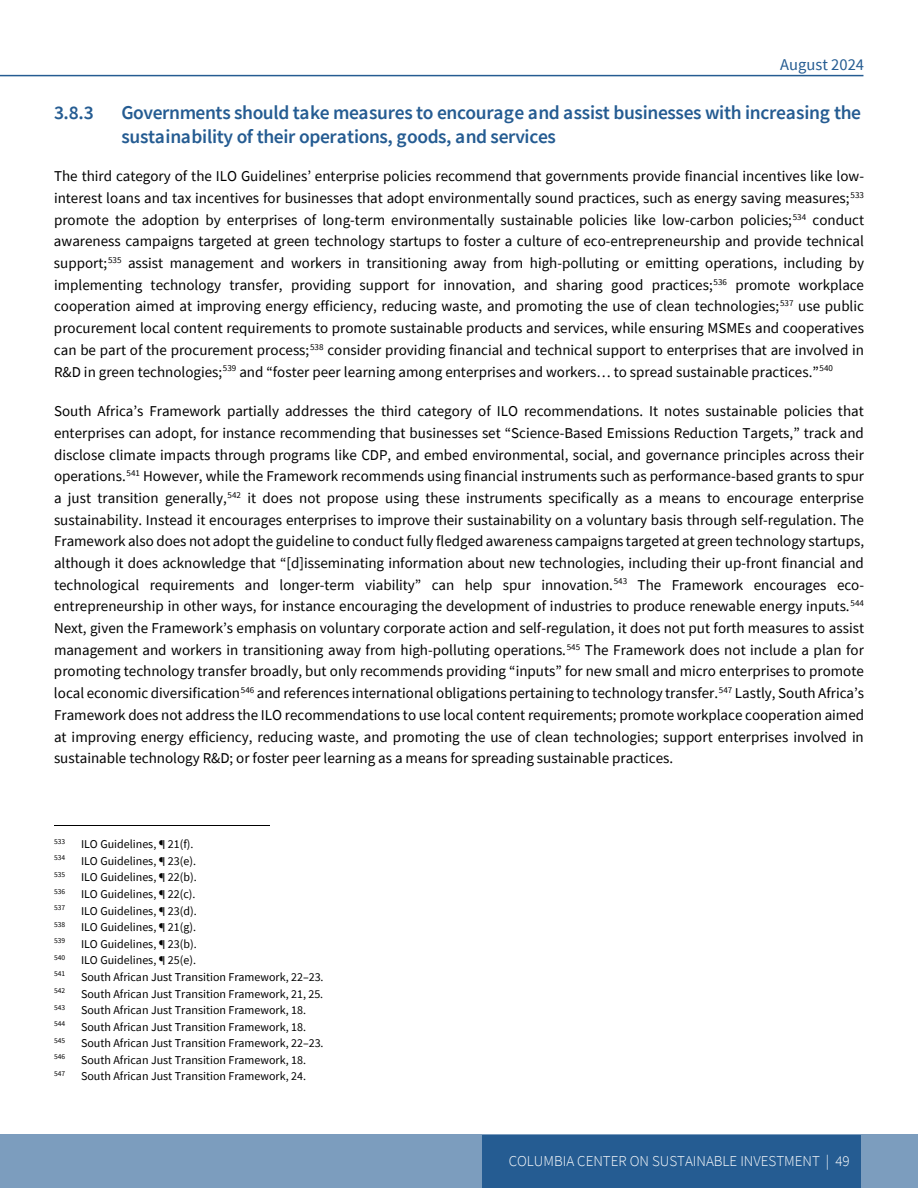
<style>
.page{position:relative;width:918px;height:1188px;background:#fff}
.page>*{position:absolute;margin:0;border:0;box-sizing:border-box;transform-origin:0 0}
.t1{font:600 19.5px/24.5px "Source Sans Pro";letter-spacing:-.02em;color:#255c92}
.t2{font:16.5px "Source Sans Pro";color:#255c92}
.t3{font:15px/21.8px "Source Sans Pro";color:#000;text-align:justify}
.t4{font:300 15px "Source Sans Pro";color:#fff}
.t5{font:12px "Source Sans Pro";color:#000}
.t6{font:7.5px "Source Sans Pro";letter-spacing:-.005em;color:#000}
</style>
<div class="page">
<div style="left:0;top:1134px;width:918px;height:54px;background:#7c9dbe"></div>
<div style="left:483px;top:1135px;width:378px;height:53px;background:#255c92"></div>
<hr style="left:0;top:75px;width:863px;height:1px;background:#255c92">
<hr style="left:54px;top:825px;width:216px;height:1px;background:#000">
<p class="t2" style="left:780px;top:54px;width:85px">August 2024</p>
<h3 class="t1" style="left:54px;top:100px;width:41px">3.8.3</h3>
<h3 class="t1" style="left:121px;top:100px;width:741px">Governments should take measures to encourage and assist businesses with increasing the sustainability of their operations, goods, and services</h3>
<p class="t3" style="left:54px;top:165px;width:812px">The third category of the ILO Guidelines’ enterprise policies recommend that governments provide financial incentives like low&shy;interest loans and tax incentives for businesses that adopt environmentally sound practices, such as energy saving measures;<sup>533 </sup>promote the adoption by enterprises of long-term environmentally sustainable policies like low-carbon policies;<sup>534</sup> conduct awareness campaigns targeted at green technology startups to foster a culture of eco-entrepreneurship and provide technical support;<sup>535</sup> assist management and workers in transitioning away from high-polluting or emitting operations, including by implementing technology transfer, providing support for innovation, and sharing good practices;<sup>536</sup> promote workplace cooperation aimed at improving energy efficiency, reducing waste, and promoting the use of clean technologies;<sup>537</sup> use public procurement local content requirements to promote sustainable products and services, while ensuring MSMEs and cooperatives can be part of the procurement process;<sup>538</sup> consider providing financial and technical support to enterprises that are involved in R&amp;D in green technologies;<sup>539</sup> and “foster peer learning among enterprises and workers… to spread sustainable practices.”<sup>540</sup></p>
<p class="t3" style="left:54px;top:400px;width:812px">South Africa’s Framework partially addresses the third category of ILO recommendations. It notes sustainable policies that enterprises can adopt, for instance recommending that businesses set “Science-Based Emissions Reduction Targets,” track and disclose climate impacts through programs like CDP, and embed environmental, social, and governance principles across their operations.<sup>541</sup> However, while the Framework recommends using financial instruments such as performance-based grants to spur a just transition generally,<sup>542</sup> it does not propose using these instruments specifically as a means to encourage enterprise sustainability. Instead it encourages enterprises to improve their sustainability on a voluntary basis through self-regulation. The Framework also does not adopt the guideline to conduct fully fledged awareness campaigns targeted at green technology startups, although it does acknowledge that “[d]isseminating information about new technologies, including their up-front financial and technological requirements and longer-term viability” can help spur innovation.<sup>543</sup> The Framework encourages eco&shy;entrepreneurship in other ways, for instance encouraging the development of industries to produce renewable energy inputs.<sup>544<br></sup>Next, given the Framework’s emphasis on voluntary corporate action and self-regulation, it does not put forth measures to assist management and workers in transitioning away from high-polluting operations.<sup>545</sup> The Framework does not include a plan for promoting technology transfer broadly, but only recommends providing “inputs” for new small and micro enterprises to promote local economic diversification<sup>546</sup> and references international obligations pertaining to technology transfer.<sup>547</sup> Lastly, South Africa’s Framework does not address the ILO recommendations to use local content requirements; promote workplace cooperation aimed at improving energy efficiency, reducing waste, and promoting the use of clean technologies; support enterprises involved in sustainable technology R&amp;D; or foster peer learning as a means for spreading sustainable practices.</p>
<p class="t6" style="left:54px;top:836px;width:13px">533</p>
<p class="t5" style="left:81px;top:837px;width:114px">ILO Guidelines, ¶ 21(f).</p>
<p class="t6" style="left:54px;top:853px;width:13px">534</p>
<p class="t5" style="left:81px;top:853px;width:117px">ILO Guidelines, ¶ 23(e).</p>
<p class="t6" style="left:54px;top:870px;width:13px">535</p>
<p class="t5" style="left:81px;top:870px;width:117px">ILO Guidelines, ¶ 22(b).</p>
<p class="t6" style="left:54px;top:886px;width:13px">536</p>
<p class="t5" style="left:81px;top:886px;width:116px">ILO Guidelines, ¶ 22(c).</p>
<p class="t6" style="left:54px;top:903px;width:13px">537</p>
<p class="t5" style="left:81px;top:903px;width:117px">ILO Guidelines, ¶ 23(d).</p>
<p class="t6" style="left:54px;top:919px;width:13px">538</p>
<p class="t5" style="left:81px;top:920px;width:117px">ILO Guidelines, ¶ 21(g).</p>
<p class="t6" style="left:54px;top:936px;width:13px">539</p>
<p class="t5" style="left:81px;top:936px;width:117px">ILO Guidelines, ¶ 23(b).</p>
<p class="t6" style="left:54px;top:953px;width:13px">540</p>
<p class="t5" style="left:81px;top:953px;width:117px">ILO Guidelines, ¶ 25(e).</p>
<p class="t6" style="left:54px;top:969px;width:13px">541</p>
<p class="t5" style="left:81px;top:969px;width:244px">South African Just Transition Framework, 22–23.</p>
<p class="t6" style="left:54px;top:986px;width:13px">542</p>
<p class="t5" style="left:81px;top:986px;width:244px">South African Just Transition Framework, 21, 25.</p>
<p class="t6" style="left:54px;top:1002px;width:13px">543</p>
<p class="t5" style="left:81px;top:1003px;width:226px">South African Just Transition Framework, 18.</p>
<p class="t6" style="left:54px;top:1019px;width:13px">544</p>
<p class="t5" style="left:81px;top:1019px;width:226px">South African Just Transition Framework, 18.</p>
<p class="t6" style="left:54px;top:1035px;width:13px">545</p>
<p class="t5" style="left:81px;top:1036px;width:244px">South African Just Transition Framework, 22–23.</p>
<p class="t6" style="left:54px;top:1052px;width:13px">546</p>
<p class="t5" style="left:81px;top:1052px;width:226px">South African Just Transition Framework, 18.</p>
<p class="t6" style="left:54px;top:1069px;width:13px">547</p>
<p class="t5" style="left:81px;top:1069px;width:226px">South African Just Transition Framework, 24.</p>
<p class="t4" style="left:509px;top:1152px;width:343px">COLUMBIA CENTER ON SUSTAINABLE INVESTMENT | 49</p>
</div>
